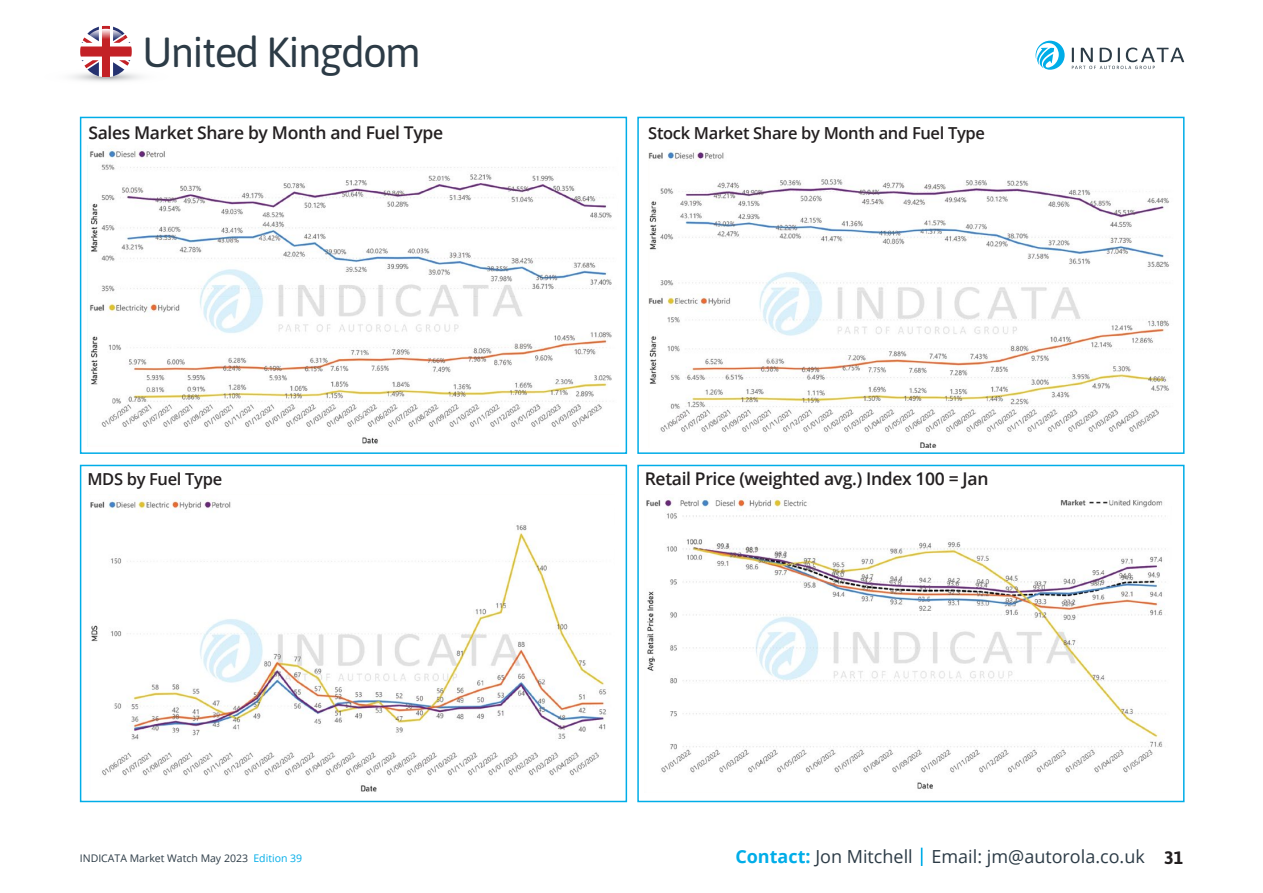
<style>
.page{position:relative;width:1263px;height:893px;background:#fff}
.page>*{position:absolute;margin:0;border:0;box-sizing:border-box;transform-origin:0 0}
.t1{font:42px "Asap";letter-spacing:-.04em;color:#2c3b46}
.t2{font:18px "Open Sans";color:#2c3b46}
.t3{font:600 17.55px "Open Sans";letter-spacing:-.02em;color:#231f20}
.t4{font:600 16.5px "Open Sans";letter-spacing:-.02em;color:#231f20}
.t5{font:10.5px "Open Sans";color:#2c3b46}
.s1{color:#00ade8}
.s2{font-weight:700;color:#00ade8}
.s3{font-family:"Asap";font-weight:700;color:#231f20}
</style>
<div class="page">
<svg style="left:42px;top:68px;width:128px;height:17px"></svg>
<svg style="left:80px;top:26px;width:52px;height:51px"></svg>
<svg style="left:1035px;top:41px;width:30px;height:29px"></svg>
<svg style="left:1072px;top:48px;width:112px;height:21px"></svg>
<svg style="left:921px;top:848px;width:1px;height:18px"></svg>
<div style="left:80px;top:465px;width:547px;height:337px;border:2px solid #00ade8"></div>
<div style="left:80px;top:117px;width:547px;height:337px;border:2px solid #00ade8"></div>
<div style="left:637px;top:465px;width:547px;height:337px;border:2px solid #00ade8"></div>
<div style="left:637px;top:117px;width:547px;height:337px;border:2px solid #00ade8"></div>
<img style="left:90px;top:149px;width:522px;height:295px">
<img style="left:648px;top:150px;width:521px;height:297px">
<img style="left:646px;top:497px;width:520px;height:292px">
<img style="left:89px;top:494px;width:518px;height:298px">
<h1 class="t1" style="left:143px;top:23px;width:280px">United Kingdom</h1>
<p class="t3" style="left:88px;top:121px;width:356px">Sales Market Share by Month and Fuel Type</p>
<p class="t4" style="left:648px;top:122px;width:338px">Stock Market Share by Month and Fuel Type</p>
<p class="t4" style="left:87px;top:468px;width:136px">MDS by Fuel Type</p>
<p class="t3" style="left:645px;top:467px;width:345px">Retail Price (weighted avg.) Index 100 = Jan</p>
<p class="t5" style="left:80px;top:851px;width:224px">INDICATA Market Watch May 2023 <span class="s1">Edition 39</span></p>
<p class="t2" style="left:735px;top:844px;width:449px"><span class="s2">Contact:</span> Jon Mitchell Email: jm@autorola.co.uk <span class="s3">31</span></p>
</div>
